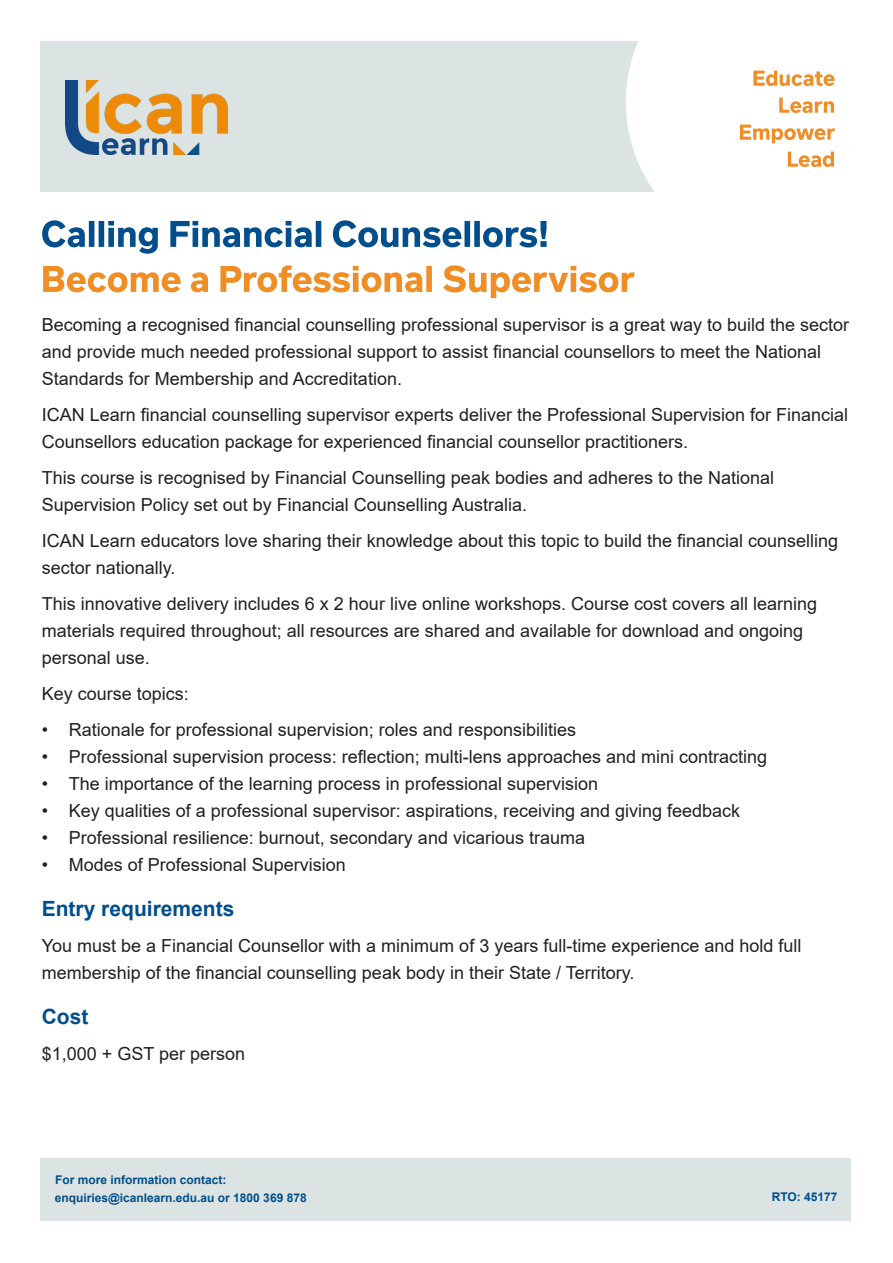
<style>
.page{position:relative;width:893px;height:1263px;background:#fff}
.page>*{position:absolute;margin:0;border:0;box-sizing:border-box;transform-origin:0 0}
.t1{font:700 21px "Arial";color:#014e8c}
.t2{font:18px/27px "Arial";color:#231f20}
.t3{font:700 12px "Arial";color:#014e8c}
</style>
<div class="page">
<div style="left:41px;top:1158px;width:810px;height:62px;background:#dbe4e3"></div>
<div style="left:41px;top:42px;width:852px;height:150px;background:#dbe4e3"></div>
<div style="left:626px;top:41px;width:267px;height:151px;background:#fff"></div>
<svg style="left:43px;top:265px;width:592px;height:33px"></svg>
<svg style="left:42px;top:220px;width:505px;height:34px"></svg>
<img style="left:66px;top:81px;width:161px;height:74px">
<svg style="left:788px;top:152px;width:46px;height:15px"></svg>
<svg style="left:740px;top:125px;width:95px;height:18px"></svg>
<svg style="left:779px;top:98px;width:55px;height:15px"></svg>
<svg style="left:753px;top:71px;width:82px;height:15px"></svg>
<p class="t2" style="left:42px;top:311px;width:809px">Becoming a recognised financial counselling professional supervisor is a great way to build the sector and provide much needed professional support to assist financial counsellors to meet the National<br>Standards for Membership and Accreditation.</p>
<p class="t2" style="left:42px;top:401px;width:808px">ICAN Learn financial counselling supervisor experts deliver the Professional Supervision for Financial<br>Counsellors education package for experienced financial counsellor practitioners.</p>
<p class="t2" style="left:42px;top:464px;width:734px">This course is recognised by Financial Counselling peak bodies and adheres to the National<br>Supervision Policy set out by Financial Counselling Australia.</p>
<p class="t2" style="left:42px;top:527px;width:798px">ICAN Learn educators love sharing their knowledge about this topic to build the financial counselling sector nationally.</p>
<p class="t2" style="left:42px;top:590px;width:777px">This innovative delivery includes 6 x 2 hour live online workshops. Course cost covers all learning materials required throughout; all resources are shared and available for download and ongoing personal use.</p>
<p class="t2" style="left:42px;top:680px;width:149px">Key course topics:</p>
<p class="t2" style="left:42px;top:716px;width:536px">• Rationale for professional supervision; roles and responsibilities</p>
<p class="t2" style="left:42px;top:743px;width:727px">• Professional supervision process: reflection; multi-lens approaches and mini contracting</p>
<p class="t2" style="left:42px;top:770px;width:558px">• The importance of the learning process in professional supervision</p>
<p class="t2" style="left:42px;top:797px;width:700px">• Key qualities of a professional supervisor: aspirations, receiving and giving feedback</p>
<p class="t2" style="left:42px;top:824px;width:545px">• Professional resilience: burnout, secondary and vicarious trauma</p>
<p class="t2" style="left:42px;top:851px;width:306px">• Modes of Professional Supervision</p>
<p class="t1" style="left:42px;top:894px;width:194px">Entry requirements</p>
<p class="t2" style="left:42px;top:932px;width:761px">You must be a Financial Counsellor with a minimum of 3 years full-time experience and hold full membership of the financial counselling peak body in their State / Territory.</p>
<p class="t1" style="left:42px;top:1002px;width:48px">Cost</p>
<p class="t2" style="left:42px;top:1040px;width:205px">$1,000 + GST per person</p>
<p class="t3" style="left:55px;top:1172px;width:173px">For more information contact:</p>
<p class="t3" style="left:55px;top:1189px;width:253px">enquiries@icanlearn.edu.au or 1800 369 878</p>
<p class="t3" style="left:772px;top:1188px;width:67px">RTO: 45177</p>
</div>
